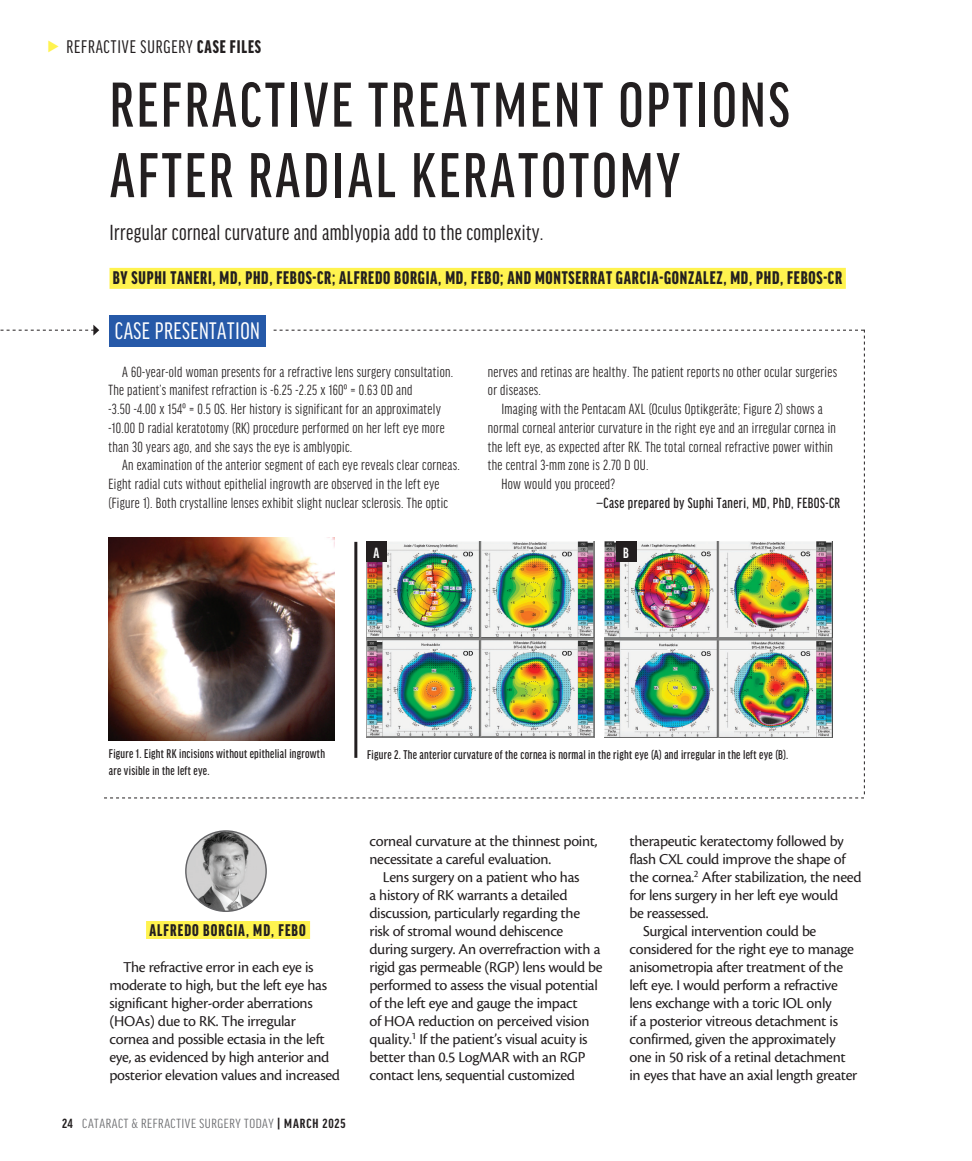
<style>
.page{position:relative;width:972px;height:1161px;background:#fff}
.page>*{position:absolute;margin:0;border:0;box-sizing:border-box;transform-origin:0 0}
.headline{font:500 extra-condensed 67.5px/70.5px "Good Headline Pro";letter-spacing:.045em;color:#231f20}
.sidebar_h1{font:25.5px "Good Headline Pro X Cond News";letter-spacing:.02em;color:#fff}
.deck{font:23.25px "Good Headline Pro X Cond News";letter-spacing:.015em;color:#231f20}
.author{font:900 extra-condensed 19.5px "Good Headline Pro";letter-spacing:.04em;color:#231f20}
.t1{font:19.5px "Good Headline Pro X Cond News";letter-spacing:.045em;color:#231f20}
.subhead{font:900 extra-condensed 18px "Good Headline Pro";letter-spacing:.06em;color:#231f20}
.body{font:15.75px/18px "Cronos Pro";letter-spacing:-.02em;color:#231f20}
.sidebar_body{font:extra-condensed 15.75px/18.8px "Good Headline Pro";letter-spacing:.02em;color:#231f20}
.sidebar_body-2{font:500 extra-condensed 15.75px "Good Headline Pro";letter-spacing:.03em;color:#231f20}
.t2{font:700 extra-condensed 15.75px "Good Headline Pro";color:#fff}
.t3{font:extra-condensed 14.1px "Good Headline Pro";letter-spacing:.035em;color:#6c6d70;scale:1.11 1}
.t4{font:500 extra-condensed 13.5px/16.5px "Good Headline Pro";letter-spacing:.02em;color:#231f20}
.s1{font-family:"Good Headline Pro";font-weight:900;font-stretch:extra-condensed}
.s2{font-weight:700;color:#231f20}
</style>
<div class="page">
<div style="left:146px;top:921px;width:164px;height:18px;background:#fff34f"></div>
<img style="left:186px;top:831px;width:80px;height:80px;border-radius:40px">
<div style="left:185px;top:830px;width:82px;height:82px;border:1px solid #636366;border-radius:50%"></div>
<div style="left:110px;top:268px;width:736px;height:21px;background:#fff34f"></div>
<div style="left:109px;top:315px;width:157px;height:32px;background:#2659a8"></div>
<svg style="left:0;top:325px;width:865px;height:474px"></svg>
<img style="left:108px;top:538px;width:227px;height:202px">
<img style="left:366px;top:541px;width:228px;height:197px">
<img style="left:605px;top:541px;width:228px;height:197px">
<div style="left:366px;top:541px;width:20px;height:20px;background:#231f20"></div>
<div style="left:616px;top:541px;width:20px;height:20px;background:#231f20"></div>
<p class="t1" style="left:66px;top:37px;width:196px">REFRACTIVE SURGERY <span class="s1">CASE FILES</span></p>
<p class="headline" style="left:110px;top:70px;width:681px">REFRACTIVE TREATMENT OPTIONS<br>AFTER RADIAL KERATOTOMY</p>
<p class="deck" style="left:110px;top:221px;width:436px">Irregular corneal curvature and amblyopia add to the complexity.</p>
<p class="author" style="left:113px;top:268px;width:731px">BY SUPHI TANERI, MD, PHD, FEBOS-CR; ALFREDO BORGIA, MD, FEBO; AND MONTSERRAT GARCIA-GONZALEZ, MD, PHD, FEBOS-CR</p>
<p class="sidebar_h1" style="left:115px;top:319px;width:147px">CASE PRESENTATION</p>
<p class="sidebar_body" style="left:109px;top:362px;width:346px;text-indent:14px">A 60-year-old woman presents for a refractive lens surgery consultation.<br>The patient’s manifest refraction is -6.25 -2.25 x 160º = 0.63 OD and<br>-3.50 -4.00 x 154º = 0.5 OS. Her history is significant for an approximately -10.00 D radial keratotomy (RK) procedure performed on her left eye more than 30 years ago, and she says the eye is amblyopic.</p>
<p class="sidebar_body" style="left:109px;top:456px;width:353px;text-indent:14px">An examination of the anterior segment of each eye reveals clear corneas.<br>Eight radial cuts without epithelial ingrowth are observed in the left eye (Figure 1). Both crystalline lenses exhibit slight nuclear sclerosis. The optic</p>
<p class="sidebar_body" style="left:488px;top:362px;width:351px">nerves and retinas are healthy. The patient reports no other ocular surgeries or diseases.</p>
<p class="sidebar_body" style="left:488px;top:400px;width:350px;text-indent:14px">Imaging with the Pentacam AXL (Oculus Optikgeräte; Figure 2) shows a normal corneal anterior curvature in the right eye and an irregular cornea in the left eye, as expected after RK. The total corneal refractive power within the central 3-mm zone is 2.70 D OU.</p>
<p class="sidebar_body" style="left:501px;top:475px;width:115px">How would you proceed?</p>
<p class="sidebar_body-2" style="left:596px;top:495px;width:245px">—Case prepared by Suphi Taneri, MD, PhD, FEBOS-CR</p>
<p class="t2" style="left:373px;top:545px;width:7px">A</p>
<p class="t2" style="left:623px;top:545px;width:7px">B</p>
<p class="t4" style="left:109px;top:745px;width:218px">Figure 1. Eight RK incisions without epithelial ingrowth are visible in the left eye.</p>
<p class="t4" style="left:367px;top:746px;width:423px">Figure 2. The anterior curvature of the cornea is normal in the right eye (A) and irregular in the left eye (B).</p>
<p class="subhead" style="left:149px;top:921px;width:158px">ALFREDO BORGIA, MD, FEBO</p>
<p class="body" style="left:110px;top:958px;width:232px;text-indent:14px">The refractive error in each eye is moderate to high, but the left eye has significant higher-order aberrations (HOAs) due to RK. The irregular<br>cornea and possible ectasia in the left eye, as evidenced by high anterior and posterior elevation values and increased</p>
<p class="t3" style="left:62px;top:1117px;width:257px"><span class="s2">24</span> CATARACT &amp; REFRACTIVE SURGERY TODAY <span class="s2">| MARCH 2025</span></p>
<p class="body" style="left:369px;top:832px;width:230px">corneal curvature at the thinnest point, necessitate a careful evaluation.</p>
<p class="body" style="left:369px;top:868px;width:235px;text-indent:14px">Lens surgery on a patient who has<br>a history of RK warrants a detailed discussion, particularly regarding the risk of stromal wound dehiscence during surgery. An overrefraction with a rigid gas permeable (RGP) lens would be performed to assess the visual potential of the left eye and gauge the impact<br>of HOA reduction on perceived vision quality.<sup>1</sup> If the patient’s visual acuity is better than 0.5 LogMAR with an RGP contact lens, sequential customized</p>
<p class="body" style="left:630px;top:832px;width:234px">therapeutic keratectomy followed by flash CXL could improve the shape of the cornea.<sup>2</sup> After stabilization, the need for lens surgery in her left eye would<br>be reassessed.</p>
<p class="body" style="left:630px;top:922px;width:229px;text-indent:14px">Surgical intervention could be considered for the right eye to manage anisometropia after treatment of the left eye. I would perform a refractive lens exchange with a toric IOL only<br>if a posterior vitreous detachment is confirmed, given the approximately one in 50 risk of a retinal detachment in eyes that have an axial length greater</p>
</div>
